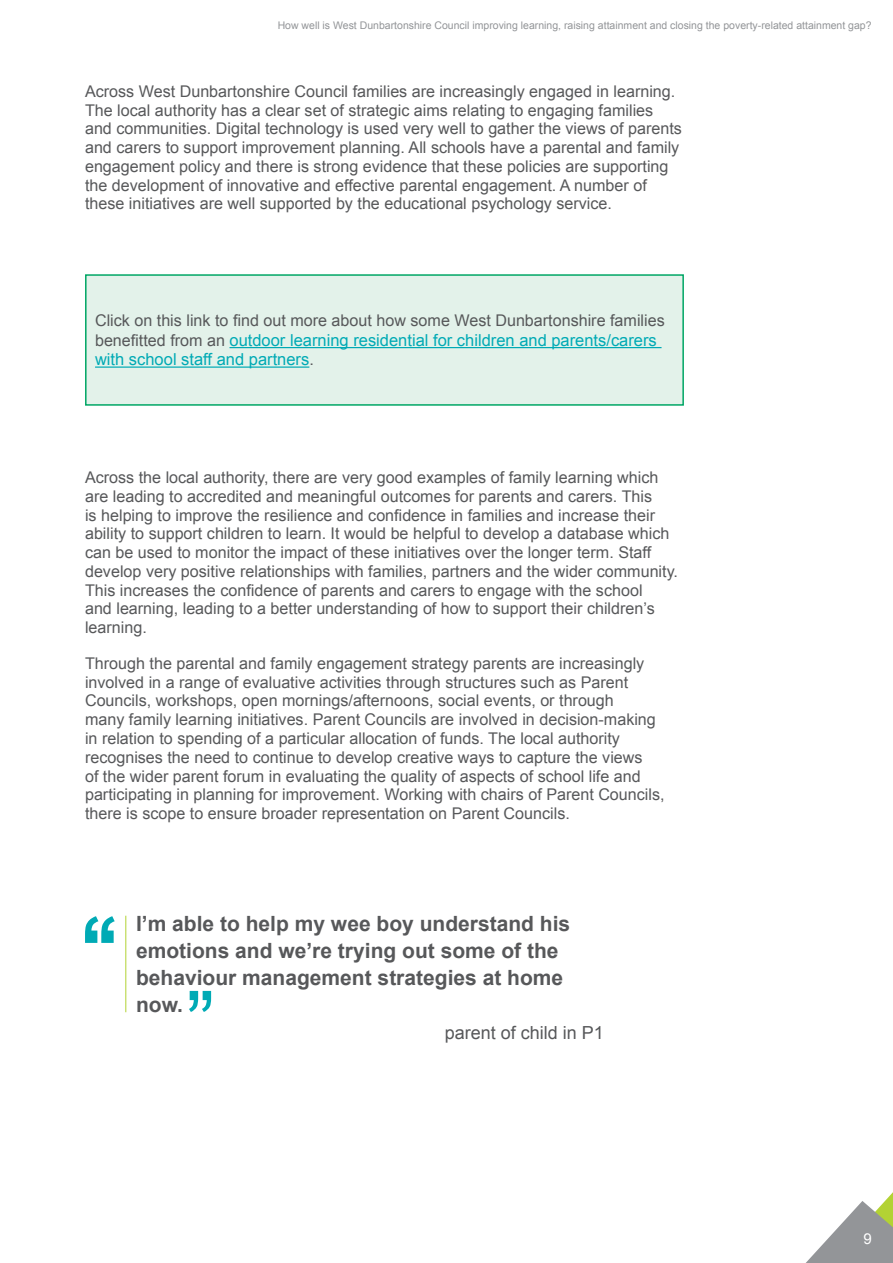
<style>
.page{position:relative;width:893px;height:1263px;background:#fff}
.page>*{position:absolute;margin:0;border:0;box-sizing:border-box;transform-origin:0 0}
.pull_quote{font:700 21px/27px "Arial";color:#57585a}
.pull_quote-2{font:18px "Arial";color:#57585a}
.text{font:16.5px/19.5px "Arial";color:#00aab5}
.text-2{font:16.2px/18.8px "Arial";color:#57585a}
.t1{font:15px "Arial";color:#fff}
.t2{font:10.5px "Arial";color:#939598}
.s1{font-size:16.2px;color:#57585a}
</style>
<div class="page">
<svg style="left:806px;top:1192px;width:87px;height:71px"></svg>
<svg style="left:85px;top:916px;width:30px;height:27px"></svg>
<hr style="left:125px;top:916px;width:1px;height:96px;background:#b3d234">
<svg style="left:189px;top:991px;width:22px;height:21px"></svg>
<div style="left:86px;top:275px;width:597px;height:130px;background:#e3f2ea"></div>
<hr style="left:229px;top:347px;width:432px;height:1px;background:#00aab5">
<hr style="left:95px;top:366px;width:214px;height:2px;background:#00aab5">
<div style="left:85px;top:274px;width:599px;height:132px;border:2px solid #00a665"></div>
<p class="t2" style="left:278px;top:18px;width:595px">How well is West Dunbartonshire Council improving learning, raising attainment and closing the poverty-related attainment gap?</p>
<p class="text-2" style="left:85px;top:82px;width:598px">Across West Dunbartonshire Council families are increasingly engaged in learning.<br>The local authority has a clear set of strategic aims relating to engaging families and communities. Digital technology is used very well to gather the views of parents and carers to support improvement planning. All schools have a parental and family engagement policy and there is strong evidence that these policies are supporting the development of innovative and effective parental engagement. A number of these initiatives are well supported by the educational psychology service.</p>
<p class="text-2" style="left:95px;top:311px;width:571px">Click on this link to find out more about how some West Dunbartonshire families</p>
<p class="text" style="left:95px;top:330px;width:563px"><span class="s1">benefitted from an</span> outdoor learning residential for children and parents/carers with school staff and partners<span class="s1">.</span></p>
<p class="text-2" style="left:85px;top:468px;width:595px">Across the local authority, there are very good examples of family learning which are leading to accredited and meaningful outcomes for parents and carers. This<br>is helping to improve the resilience and confidence in families and increase their ability to support children to learn. It would be helpful to develop a database which can be used to monitor the impact of these initiatives over the longer term. Staff develop very positive relationships with families, partners and the wider community.<br>This increases the confidence of parents and carers to engage with the school<br>and learning, leading to a better understanding of how to support their children’s learning.</p>
<p class="text-2" style="left:85px;top:654px;width:581px">Through the parental and family engagement strategy parents are increasingly involved in a range of evaluative activities through structures such as Parent Councils, workshops, open mornings/afternoons, social events, or through<br>many family learning initiatives. Parent Councils are involved in decision-making in relation to spending of a particular allocation of funds. The local authority recognises the need to continue to develop creative ways to capture the views<br>of the wider parent forum in evaluating the quality of aspects of school life and participating in planning for improvement. Working with chairs of Parent Councils, there is scope to ensure broader representation on Parent Councils.</p>
<p class="pull_quote" style="left:136px;top:911px;width:436px">I’m able to help my wee boy understand his emotions and we’re trying out some of the behaviour management strategies at home now.</p>
<p class="pull_quote-2" style="left:445px;top:1021px;width:161px">parent of child in P1</p>
<p class="t1" style="left:863px;top:1229px;width:10px">9</p>
</div>
